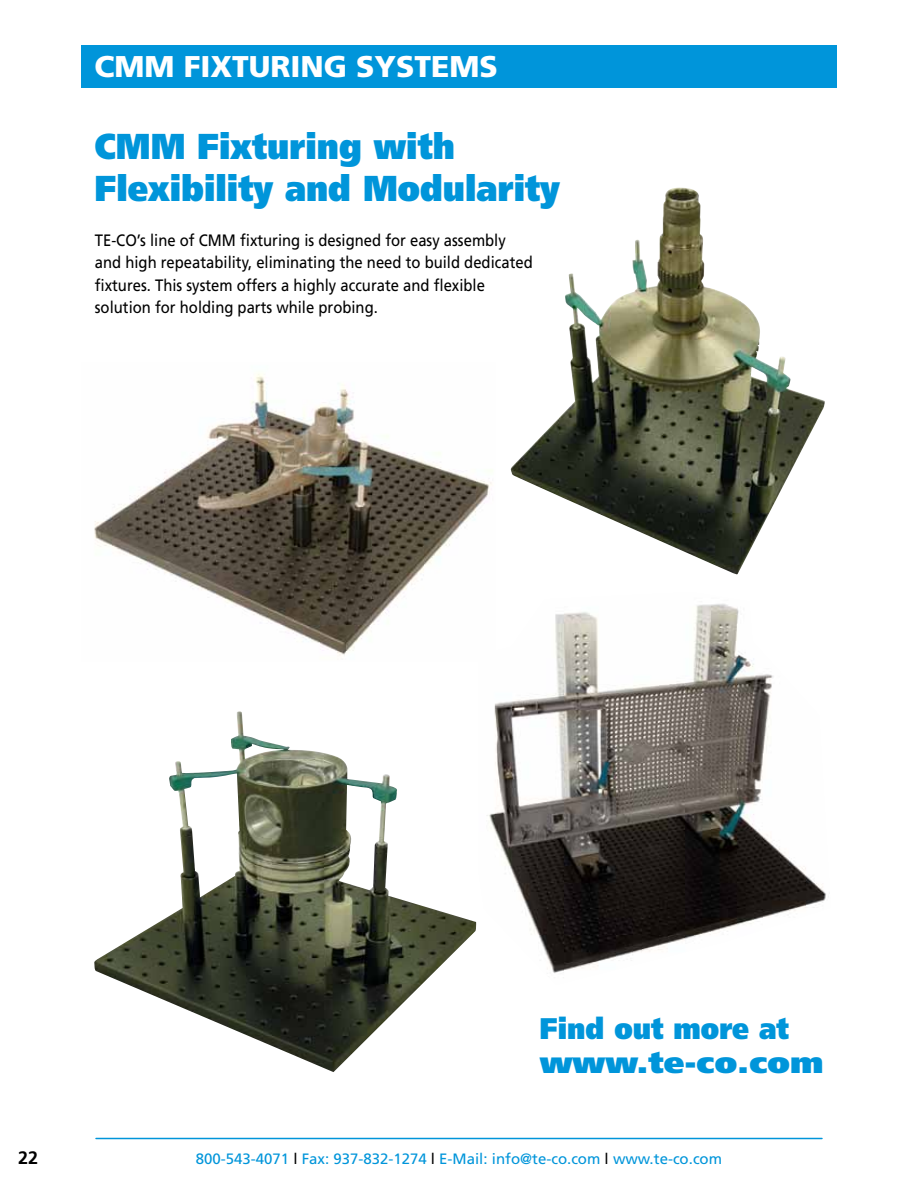
<style>
.page{position:relative;width:918px;height:1188px;background:#fff}
.page>*{position:absolute;margin:0;border:0;box-sizing:border-box;transform-origin:0 0}
.t1{font:900 36px/42px "Frutiger";color:#0095da;scale:.9 1}
.t2{font:900 30px "Frutiger";color:#fff}
.t3{font:900 29.85px/34.8px "Frutiger";color:#0095da;scale:.9 1}
.t4{font:700 18px "Frutiger";color:#000}
.t5{font:16.5px/22.5px "Frutiger";color:#000;scale:.9 1}
.t6{font:15px "Frutiger";color:#0095da}
.s1{color:#000}
</style>
<div class="page">
<div style="left:81px;top:45px;width:756px;height:43px;background:#0095da"></div>
<hr style="left:96px;top:1138px;width:726px;height:1px;background:#0095da">
<img style="left:94px;top:711px;width:382px;height:361px">
<img style="left:511px;top:188px;width:314px;height:386px">
<img style="left:94px;top:373px;width:399px;height:283px">
<img style="left:479px;top:592px;width:347px;height:381px">
<h2 class="t2" style="left:94px;top:49px;width:405px">CMM FIXTURING SYSTEMS</h2>
<h1 class="t1" style="left:95px;top:125px;width:518px">CMM Fixturing with<br>Flexibility and Modularity</h1>
<p class="t5" style="left:95px;top:229px;width:488px">TE-CO’s line of CMM fixturing is designed for easy assembly and high repeatability, eliminating the need to build dedicated fixtures. This system offers a highly accurate and flexible solution for holding parts while probing.</p>
<p class="t4" style="left:18px;top:1147px;width:22px">22</p>
<h3 class="t3" style="left:540px;top:1010px;width:317px">Find out more at www.te-co.com</h3>
<p class="t6" style="left:196px;top:1150px;width:528px">800-543-4071 <span class="s1">l</span> Fax: 937-832-1274 <span class="s1">l</span> E-Mail: info@te-co.com <span class="s1">l</span> www.te-co.com</p>
</div>
